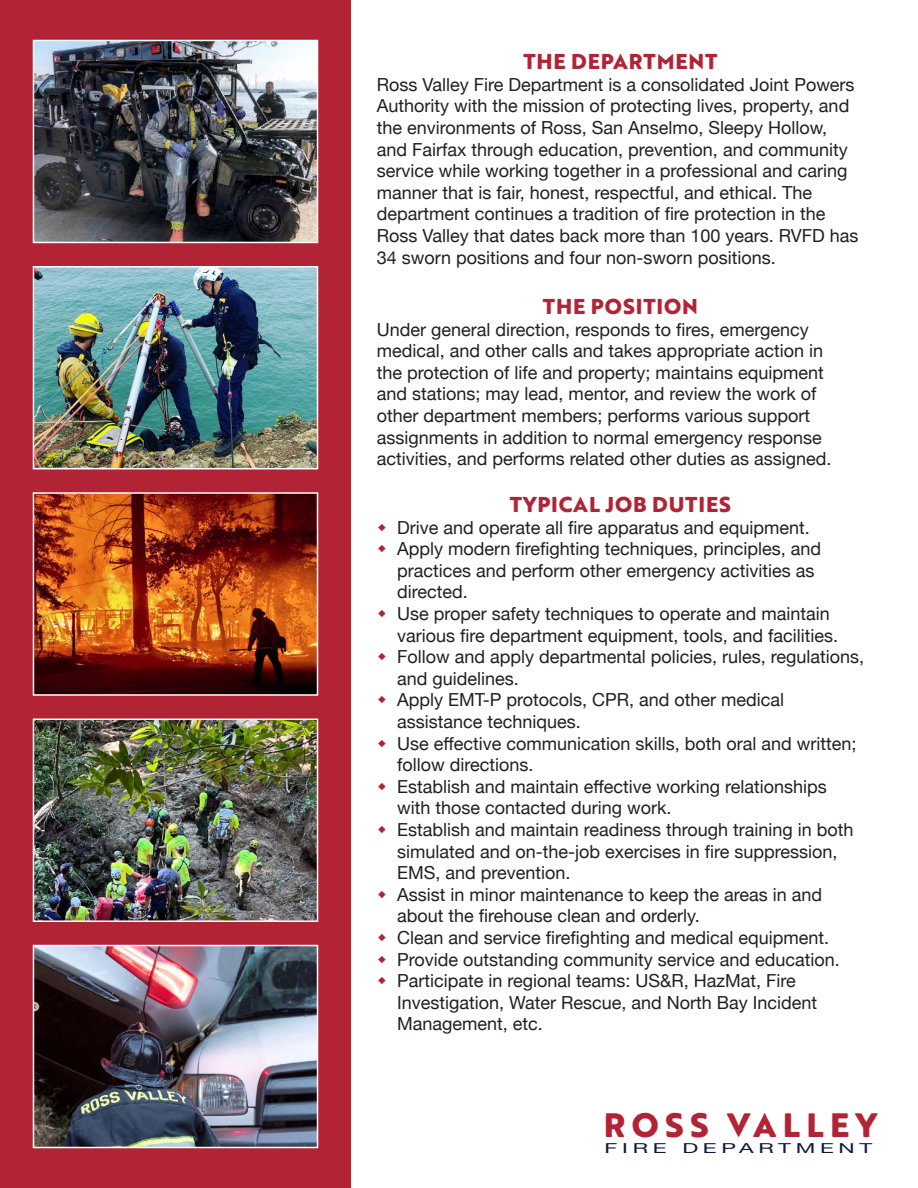
<style>
.page{position:relative;width:918px;height:1188px;background:#fff}
.page>*{position:absolute;margin:0;border:0;box-sizing:border-box;transform-origin:0 0}
.t1{font:800 33px "Brother 1816 Printed";letter-spacing:.19em;color:#b22335}
.Section_Header{font:800 21px "Brother 1816 Printed";letter-spacing:.04em;color:#b22335}
.Body{font:18px/21.6px "Helvetica Neue";color:#231f20}
.t2{font:13.65px "Helvetica Neue";letter-spacing:.21em;color:#10183d;scale:1.64 1}
</style>
<div class="page">
<div style="left:0;top:0;width:351px;height:1188px;background:#b22335"></div>
<img style="left:36px;top:43px;width:279px;height:197px">
<div style="left:33px;top:40px;width:285px;height:203px;border:2px solid #fff"></div>
<img style="left:36px;top:269px;width:279px;height:197px">
<div style="left:33px;top:266px;width:285px;height:203px;border:2px solid #fff"></div>
<img style="left:36px;top:495px;width:279px;height:198px">
<div style="left:33px;top:492px;width:285px;height:204px;border:2px solid #fff"></div>
<img style="left:36px;top:722px;width:279px;height:197px">
<div style="left:33px;top:719px;width:285px;height:203px;border:2px solid #fff"></div>
<img style="left:36px;top:948px;width:279px;height:197px">
<div style="left:33px;top:945px;width:285px;height:203px;border:2px solid #fff"></div>
<p class="Section_Header" style="left:523px;top:45px;width:196px">THE DEPARTMENT</p>
<p class="Body" style="left:377px;top:75px;width:483px">Ross Valley Fire Department is a consolidated Joint Powers Authority with the mission of protecting lives, property, and the environments of Ross, San Anselmo, Sleepy Hollow, and Fairfax through education, prevention, and community service while working together in a professional and caring manner that is fair, honest, respectful, and ethical. The department continues a tradition of fire protection in the Ross Valley that dates back more than 100 years. RVFD has 34 sworn positions and four non-sworn positions.</p>
<p class="Section_Header" style="left:543px;top:290px;width:157px">THE POSITION</p>
<p class="Body" style="left:377px;top:319px;width:456px">Under general direction, responds to fires, emergency medical, and other calls and takes appropriate action in the protection of life and property; maintains equipment and stations; may lead, mentor, and review the work of other department members; performs various support assignments in addition to normal emergency response activities, and performs related other duties as assigned.</p>
<p class="Section_Header" style="left:510px;top:488px;width:223px">TYPICAL JOB DUTIES</p>
<p class="Body" style="left:397px;top:517px;width:414px">Drive and operate all fire apparatus and equipment.</p>
<p class="Body" style="left:397px;top:539px;width:426px">Apply modern firefighting techniques, principles, and practices and perform other emergency activities as directed.</p>
<p class="Body" style="left:397px;top:604px;width:443px">Use proper safety techniques to operate and maintain various fire department equipment, tools, and facilities.</p>
<p class="Body" style="left:397px;top:647px;width:468px">Follow and apply departmental policies, rules, regulations, and guidelines.</p>
<p class="Body" style="left:397px;top:690px;width:389px">Apply EMT-P protocols, CPR, and other medical assistance techniques.</p>
<p class="Body" style="left:397px;top:733px;width:461px">Use effective communication skills, both oral and written; follow directions.</p>
<p class="Body" style="left:397px;top:777px;width:431px">Establish and maintain effective working relationships with those contacted during work.</p>
<p class="Body" style="left:397px;top:820px;width:458px">Establish and maintain readiness through training in both simulated and on-the-job exercises in fire suppression,<br>EMS, and prevention.</p>
<p class="Body" style="left:397px;top:885px;width:427px">Assist in minor maintenance to keep the areas in and about the firehouse clean and orderly.</p>
<p class="Body" style="left:397px;top:928px;width:434px">Clean and service firefighting and medical equipment.</p>
<p class="Body" style="left:397px;top:949px;width:444px">Provide outstanding community service and education.</p>
<p class="Body" style="left:397px;top:971px;width:422px">Participate in regional teams: US&amp;R, HazMat, Fire<br>Investigation, Water Rescue, and North Bay Incident<br>Management, etc.</p>
<p class="t1" style="left:604px;top:1100px;width:275px">ROSS VALLEY</p>
<p class="t2" style="left:605px;top:1138px;width:165px">FIRE DEPARTMENT</p>
</div>
